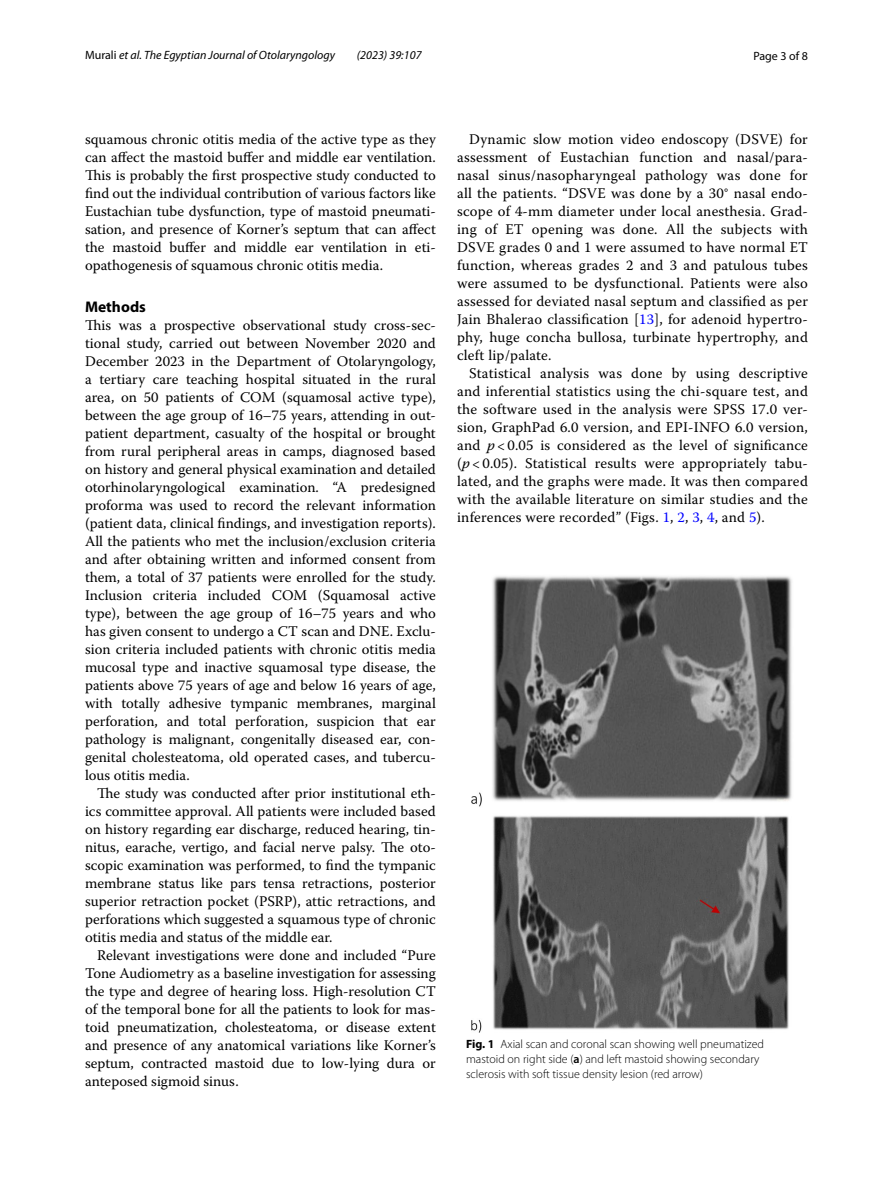
<style>
.page{position:relative;width:893px;height:1187px;background:#fff}
.page>*{position:absolute;margin:0;border:0;box-sizing:border-box;transform-origin:0 0}
.t1{font:700 15.45px "Myriad Pro";color:#000}
.t2{font:14.7px/18px "Warnock Pro";letter-spacing:.005em;color:#000;text-align:justify}
.t3{font:300 12px/15px "Myriad Pro";color:#000}
.t4{font:italic 12px "Myriad Pro";color:#000}
.t5{font:12px "Myriad Pro";color:#000}
.s1{font-style:normal}
.s2{color:#00f}
.s3{font-style:italic}
.s4{font-weight:700}
.s5{font-weight:600}
</style>
<div class="page">
<img style="left:472px;top:576px;width:320px;height:456px">
<p class="t4" style="left:85px;top:48px;width:251px"><span class="s1">Murali</span> et al. The Egyptian Journal of Otolaryngology</p>
<p class="t4" style="left:357px;top:48px;width:66px">(2023) 39:107</p>
<p class="t5" style="left:753px;top:48px;width:56px">Page 3 of 8</p>
<p class="t2" style="left:85px;top:130px;width:352px">squamous chronic otitis media of the active type as they can affect the mastoid buffer and middle ear ventilation.<br>This is probably the first prospective study conducted to find out the individual contribution of various factors like Eustachian tube dysfunction, type of mastoid pneumati&shy;sation, and presence of Korner’s septum that can affect the mastoid buffer and middle ear ventilation in eti&shy;opathogenesis of squamous chronic otitis media.</p>
<p class="t1" style="left:85px;top:296px;width:62px">Methods</p>
<p class="t2" style="left:85px;top:315px;width:352px">This was a prospective observational study cross-sec&shy;tional study, carried out between November 2020 and December 2023 in the Department of Otolaryngology, a tertiary care teaching hospital situated in the rural area, on 50 patients of COM (squamosal active type), between the age group of 16–75 years, attending in out&shy;patient department, casualty of the hospital or brought from rural peripheral areas in camps, diagnosed based on history and general physical examination and detailed otorhinolaryngological examination. “A predesigned proforma was used to record the relevant information (patient data, clinical findings, and investigation reports).<br>All the patients who met the inclusion/exclusion criteria and after obtaining written and informed consent from them, a total of 37 patients were enrolled for the study.<br>Inclusion criteria included COM (Squamosal active type), between the age group of 16–75 years and who has given consent to undergo a CT scan and DNE. Exclu&shy;sion criteria included patients with chronic otitis media mucosal type and inactive squamosal type disease, the patients above 75 years of age and below 16 years of age, with totally adhesive tympanic membranes, marginal perforation, and total perforation, suspicion that ear pathology is malignant, congenitally diseased ear, con&shy;genital cholesteatoma, old operated cases, and tubercu&shy;lous otitis media.</p>
<p class="t2" style="left:85px;top:783px;width:352px;text-indent:12px">The study was conducted after prior institutional eth&shy;ics committee approval. All patients were included based on history regarding ear discharge, reduced hearing, tin&shy;nitus, earache, vertigo, and facial nerve palsy. The oto&shy;scopic examination was performed, to find the tympanic membrane status like pars tensa retractions, posterior superior retraction pocket (PSRP), attic retractions, and perforations which suggested a squamous type of chronic otitis media and status of the middle ear.</p>
<p class="t2" style="left:85px;top:945px;width:352px;text-indent:12px">Relevant investigations were done and included “Pure Tone Audiometry as a baseline investigation for assessing the type and degree of hearing loss. High-resolution CT of the temporal bone for all the patients to look for mas&shy;toid pneumatization, cholesteatoma, or disease extent and presence of any anatomical variations like Korner’s septum, contracted mastoid due to low-lying dura or anteposed sigmoid sinus.</p>
<p class="t2" style="left:457px;top:130px;width:352px;text-indent:12px">Dynamic slow motion video endoscopy (DSVE) for assessment of Eustachian function and nasal/para&shy;nasal sinus/nasopharyngeal pathology was done for all the patients. “DSVE was done by a 30° nasal endo&shy;scope of 4-mm diameter under local anesthesia. Grad&shy;ing of ET opening was done. All the subjects with DSVE grades 0 and 1 were assumed to have normal ET function, whereas grades 2 and 3 and patulous tubes were assumed to be dysfunctional. Patients were also assessed for deviated nasal septum and classified as per Jain Bhalerao classification [<span class="s2">13</span>], for adenoid hypertro&shy;phy, huge concha bullosa, turbinate hypertrophy, and cleft lip/palate.</p>
<p class="t2" style="left:457px;top:364px;width:352px;text-indent:12px">Statistical analysis was done by using descriptive and inferential statistics using the chi-square test, and the software used in the analysis were SPSS 17.0 ver&shy;sion, GraphPad 6.0 version, and EPI-INFO 6.0 version, and <span class="s3">p</span> &lt; 0.05 is considered as the level of significance (<span class="s3">p</span> &lt; 0.05). Statistical results were appropriately tabu&shy;lated, and the graphs were made. It was then compared with the available literature on similar studies and the inferences were recorded” (Figs. <span class="s2">1</span>, <span class="s2">2</span>, <span class="s2">3</span>, <span class="s2">4</span>, and <span class="s2">5</span>).</p>
<p class="t3" style="left:466px;top:1036px;width:299px"><span class="s4">Fig. 1</span> Axial scan and coronal scan showing well pneumatized mastoid on right side (<span class="s5">a</span>) and left mastoid showing secondary sclerosis with soft tissue density lesion (red arrow)</p>
</div>
